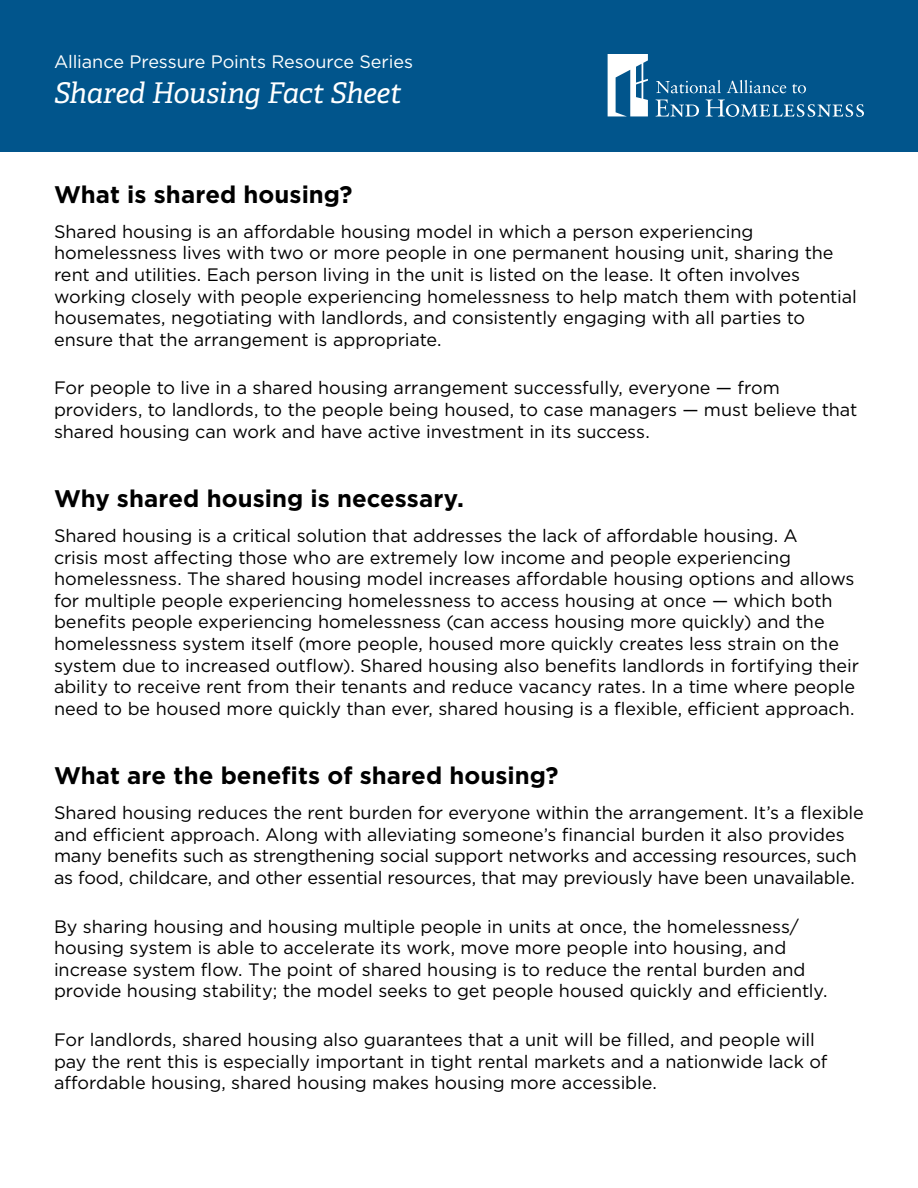
<style>
.page{position:relative;width:918px;height:1188px;background:#fff}
.page>*{position:absolute;margin:0;border:0;box-sizing:border-box;transform-origin:0 0}
.t1{font:italic 28.5px "Adelle";letter-spacing:-.015em;color:#fff}
.t2{font:700 24px "Gotham";color:#000}
.t3{font:18px/21.6px "Gotham";letter-spacing:-.005em;color:#000}
.t4{font:18px "Gotham";letter-spacing:-.005em;color:#fff}
</style>
<div class="page">
<div style="left:0;top:0;width:918px;height:151px;background:#01558c"></div>
<svg style="left:608px;top:54px;width:40px;height:62px"></svg>
<svg style="left:656px;top:80px;width:65px;height:13px"></svg>
<svg style="left:727px;top:80px;width:59px;height:13px"></svg>
<svg style="left:792px;top:84px;width:14px;height:9px"></svg>
<svg style="left:656px;top:100px;width:43px;height:17px"></svg>
<svg style="left:706px;top:100px;width:158px;height:17px"></svg>
<p class="t4" style="left:54px;top:51px;width:360px">Alliance Pressure Points Resource Series</p>
<h1 class="t1" style="left:54px;top:75px;width:349px">Shared Housing Fact Sheet</h1>
<h2 class="t2" style="left:54px;top:178px;width:300px">What is shared housing?</h2>
<p class="t3" style="left:54px;top:220px;width:804px">Shared housing is an affordable housing model in which a person experiencing homelessness lives with two or more people in one permanent housing unit, sharing the rent and utilities. Each person living in the unit is listed on the lease. It often involves working closely with people experiencing homelessness to help match them with potential housemates, negotiating with landlords, and consistently engaging with all parties to ensure that the arrangement is appropriate.</p>
<p class="t3" style="left:54px;top:377px;width:805px">For people to live in a shared housing arrangement successfully, everyone — from providers, to landlords, to the people being housed, to case managers — must believe that shared housing can work and have active investment in its success.</p>
<h2 class="t2" style="left:54px;top:483px;width:412px">Why shared housing is necessary.</h2>
<p class="t3" style="left:54px;top:525px;width:807px">Shared housing is a critical solution that addresses the lack of affordable housing. A<br>crisis most affecting those who are extremely low income and people experiencing homelessness. The shared housing model increases affordable housing options and allows for multiple people experiencing homelessness to access housing at once — which both benefits people experiencing homelessness (can access housing more quickly) and the homelessness system itself (more people, housed more quickly creates less strain on the system due to increased outflow). Shared housing also benefits landlords in fortifying their ability to receive rent from their tenants and reduce vacancy rates. In a time where people need to be housed more quickly than ever, shared housing is a flexible, efficient approach.</p>
<h2 class="t2" style="left:54px;top:760px;width:506px">What are the benefits of shared housing?</h2>
<p class="t3" style="left:54px;top:802px;width:811px">Shared housing reduces the rent burden for everyone within the arrangement. It’s a flexible and efficient approach. Along with alleviating someone’s financial burden it also provides many benefits such as strengthening social support networks and accessing resources, such as food, childcare, and other essential resources, that may previously have been unavailable.</p>
<p class="t3" style="left:54px;top:915px;width:775px">By sharing housing and housing multiple people in units at once, the homelessness/ housing system is able to accelerate its work, move more people into housing, and increase system flow. The point of shared housing is to reduce the rental burden and provide housing stability; the model seeks to get people housed quickly and efficiently.</p>
<p class="t3" style="left:54px;top:1029px;width:775px">For landlords, shared housing also guarantees that a unit will be filled, and people will pay the rent this is especially important in tight rental markets and a nationwide lack of affordable housing, shared housing makes housing more accessible.</p>
</div>
